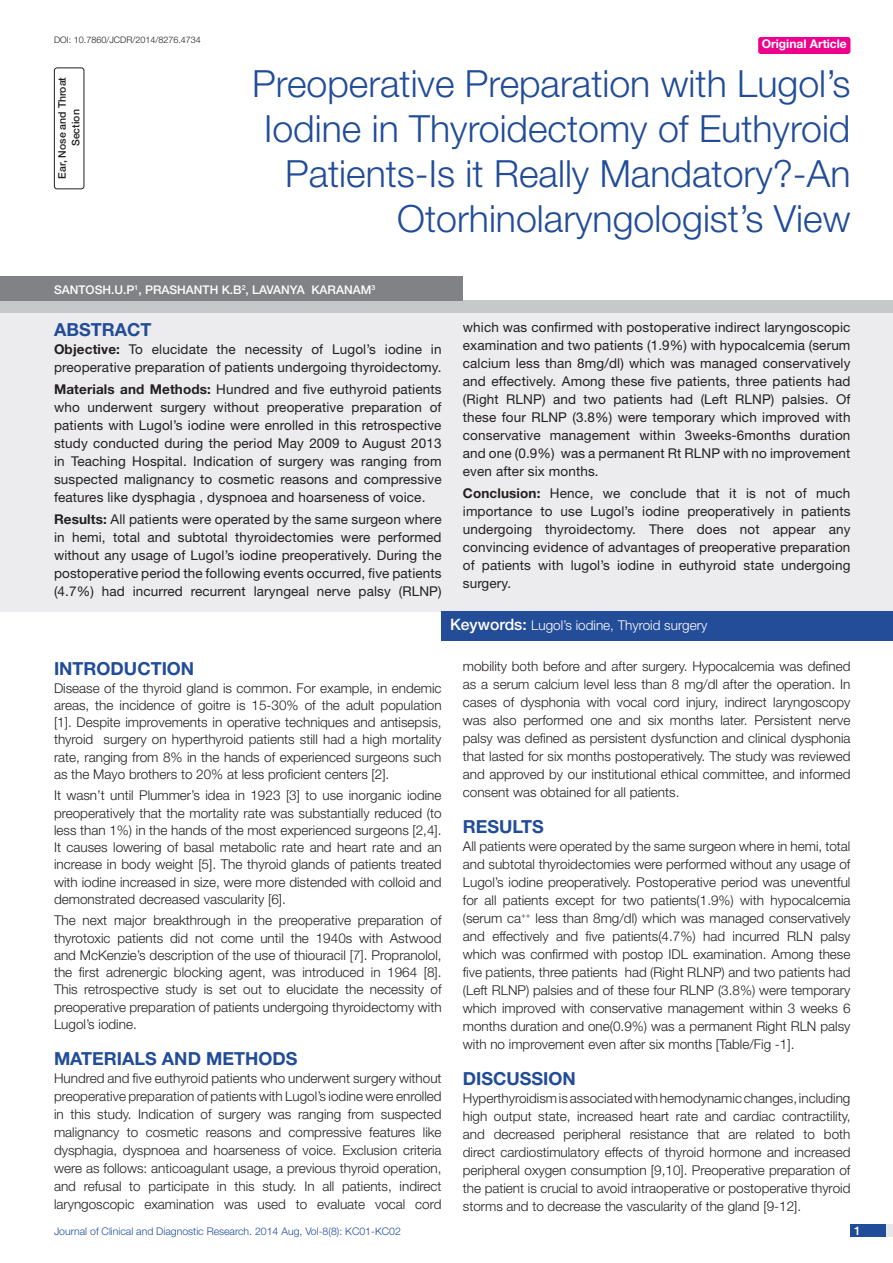
<style>
.page{position:relative;width:893px;height:1263px;background:#fff}
.page>*{position:absolute;margin:0;border:0;box-sizing:border-box;transform-origin:0 0}
.t1{font:300 37.5px/45px "Helvetica Neue";color:#214c99;text-align:right}
.Heading{font:700 18px "Helvetica Neue";color:#214c99}
.Abstract_head{font:700 18px "Helvetica Neue";color:#214c99}
.Body_text{font:300 13.5px/18px "Helvetica Neue";color:#231f20;text-align:justify}
.Body_text-2{font:13.5px/18px "Helvetica Neue";letter-spacing:.01em;color:#231f20;text-align:justify}
.t2{font:300 13.5px "Helvetica Neue";color:#fff}
.Author{font:500 12px "Helvetica Neue";color:#fff}
.t3{font:700 12px "Helvetica Neue";color:#fff}
.t4{font:300 10.5px "Helvetica Neue";color:#214c99}
.t5{font:500 10.5px/13.5px "Helvetica Neue";color:#231f20;text-align:center}
.DOI{font:300 9px "Helvetica Neue";color:#231f20}
.s1{color:#244d99}
.s2{font-weight:700}
.s3{font-weight:500;font-size:15.75px}
</style>
<div class="page">
<div style="left:850px;top:1224px;width:43px;height:13px;background:#e6e7e9"></div>
<div style="left:850px;top:1224px;width:35px;height:13px;background:#214c99"></div>
<div style="left:758px;top:37px;width:92px;height:17px;background:#ed028c;border-radius:3px"></div>
<div style="left:0;top:311px;width:893px;height:301px;background:#ececee"></div>
<div style="left:0;top:301px;width:893px;height:12px;background:#c7c8ca"></div>
<div style="left:442px;top:611px;width:451px;height:30px;background:#244d99"></div>
<div style="left:0;top:276px;width:463px;height:25px;background:#808285"></div>
<div style="left:54px;top:68px;width:30px;height:121px;border:1px solid #231f20;border-radius:3px"></div>
<p class="DOI" style="left:54px;top:35px;width:148px">DOI: 10.7860/JCDR/2014/8276.4734</p>
<p class="t3" style="left:762px;top:37px;width:87px">Original Article</p>
<p class="t5" style="left:55px;top:179px;width:103px;rotate:-90deg">Ear, Nose and Throat<br>Section</p>
<p class="t1" style="left:252px;top:60px;width:600px">Preoperative Preparation with Lugol’s Iodine in Thyroidectomy of Euthyroid Patients-Is it Really Mandatory?-An Otorhinolaryngologist’s View</p>
<p class="Author" style="left:54px;top:283px;width:323px">SANTOSH.U.P<sup>1</sup>, PRASHANTH K.B<sup>2</sup>, LAVANYA KARANAM<sup>3</sup></p>
<p class="Abstract_head" style="left:54px;top:318px;width:99px">ABST<span class="s1">RAC</span>T</p>
<p class="Body_text-2" style="left:54px;top:340px;width:389px"><span class="s2">Objective:</span> To elucidate the necessity of Lugol’s iodine in preoperative preparation of patients undergoing thyroidectomy.</p>
<p class="Body_text-2" style="left:54px;top:380px;width:389px"><span class="s2">Materials and Methods:</span> Hundred and five euthyroid patients who underwent surgery without preoperative preparation of patients with Lugol’s iodine were enrolled in this retrospective study conducted during the period May 2009 to August 2013 in Teaching Hospital. Indication of surgery was ranging from suspected malignancy to cosmetic reasons and compressive features like dysphagia , dyspnoea and hoarseness of voice.</p>
<p class="Body_text-2" style="left:54px;top:510px;width:389px"><span class="s2">Results:</span> All patients were operated by the same surgeon where in hemi, total and subtotal thyroidectomies were performed without any usage of Lugol’s iodine preoperatively. During the postoperative period the following events occurred, five patients (4.7%) had incurred recurrent laryngeal nerve palsy (RLNP)</p>
<p class="Body_text-2" style="left:463px;top:318px;width:389px">which was confirmed with postoperative indirect laryngoscopic examination and two patients (1.9%) with hypocalcemia (serum calcium less than 8mg/dl) which was managed conservatively and effectively. Among these five patients, three patients had (Right RLNP) and two patients had (Left RLNP) palsies. Of these four RLNP (3.8%) were temporary which improved with conservative management within 3weeks-6months duration and one (0.9%) was a permanent Rt RLNP with no improvement even after six months.</p>
<p class="Body_text-2" style="left:463px;top:484px;width:389px"><span class="s2">Conclusion:</span> Hence, we conclude that it is not of much importance to use Lugol’s iodine preoperatively in patients undergoing thyroidectomy. There does not appear any convincing evidence of advantages of preoperative preparation of patients with lugol’s iodine in euthyroid state undergoing surgery.</p>
<p class="t2" style="left:450px;top:617px;width:259px"><span class="s3">Keywords:</span> Lugol’s iodine, Thyroid surgery</p>
<p class="Heading" style="left:54px;top:658px;width:142px">INTRODUCTION</p>
<p class="Body_text" style="left:54px;top:679px;width:389px;line-height:17.2px">Disease of the thyroid gland is common. For example, in endemic areas, the incidence of goitre is 15-30% of the adult population [1]. Despite improvements in operative techniques and antisepsis, thyroid surgery on hyperthyroid patients still had a high mortality rate, ranging from 8% in the hands of experienced surgeons such as the Mayo brothers to 20% at less proficient centers [2].</p>
<p class="Body_text" style="left:54px;top:787px;width:389px;line-height:17.2px">It wasn’t until Plummer’s idea in 1923 [3] to use inorganic iodine preoperatively that the mortality rate was substantially reduced (to less than 1%) in the hands of the most experienced surgeons [2,4].<br>It causes lowering of basal metabolic rate and heart rate and an increase in body weight [5]. The thyroid glands of patients treated with iodine increased in size, were more distended with colloid and demonstrated decreased vascularity [6].</p>
<p class="Body_text" style="left:54px;top:912px;width:389px;line-height:17.2px">The next major breakthrough in the preoperative preparation of thyrotoxic patients did not come until the 1940s with Astwood and McKenzie’s description of the use of thiouracil [7]. Propranolol, the first adrenergic blocking agent, was introduced in 1964 [8].<br>This retrospective study is set out to elucidate the necessity of preoperative preparation of patients undergoing thyroidectomy with Lugol’s iodine.</p>
<p class="Heading" style="left:54px;top:1047px;width:245px">MATERIALS AND METHODS</p>
<p class="Body_text" style="left:54px;top:1069px;width:389px">Hundred and five euthyroid patients who underwent surgery without preoperative preparation of patients with Lugol’s iodine were enrolled in this study. Indication of surgery was ranging from suspected malignancy to cosmetic reasons and compressive features like dysphagia, dyspnoea and hoarseness of voice. Exclusion criteria were as follows: anticoagulant usage, a previous thyroid operation, and refusal to participate in this study. In all patients, indirect laryngoscopic examination was used to evaluate vocal cord</p>
<p class="Body_text" style="left:463px;top:657px;width:389px">mobility both before and after surgery. Hypocalcemia was defined as a serum calcium level less than 8 mg/dl after the operation. In cases of dysphonia with vocal cord injury, indirect laryngoscopy was also performed one and six months later. Persistent nerve palsy was defined as persistent dysfunction and clinical dysphonia that lasted for six months postoperatively. The study was reviewed and approved by our institutional ethical committee, and informed consent was obtained for all patients.</p>
<p class="Heading" style="left:463px;top:815px;width:83px">RESULTS</p>
<p class="Body_text" style="left:463px;top:837px;width:389px">All patients were operated by the same surgeon where in hemi, total and subtotal thyroidectomies were performed without any usage of Lugol’s iodine preoperatively. Postoperative period was uneventful for all patients except for two patients(1.9%) with hypocalcemia (serum ca<sup>++</sup> less than 8mg/dl) which was managed conservatively and effectively and five patients(4.7%) had incurred RLN palsy which was confirmed with postop IDL examination. Among these five patients, three patients had (Right RLNP) and two patients had (Left RLNP) palsies and of these four RLNP (3.8%) were temporary which improved with conservative management within 3 weeks 6 months duration and one(0.9%) was a permanent Right RLN palsy with no improvement even after six months [Table/Fig -1].</p>
<p class="Heading" style="left:463px;top:1067px;width:115px">DISCUSSION</p>
<p class="Body_text" style="left:463px;top:1088px;width:389px">Hyperthyroidism is associated with hemodynamic changes, including high output state, increased heart rate and cardiac contractility, and decreased peripheral resistance that are related to both direct cardiostimulatory effects of thyroid hormone and increased peripheral oxygen consumption [9,10]. Preoperative preparation of the patient is crucial to avoid intraoperative or postoperative thyroid storms and to decrease the vascularity of the gland [9-12].</p>
<p class="t4" style="left:54px;top:1225px;width:348px">Journal of Clinical and Diagnostic Research. 2014 Aug, Vol-8(8): KC01-KC02</p>
<p class="Author" style="left:854px;top:1223px;width:8px">1</p>
</div>
